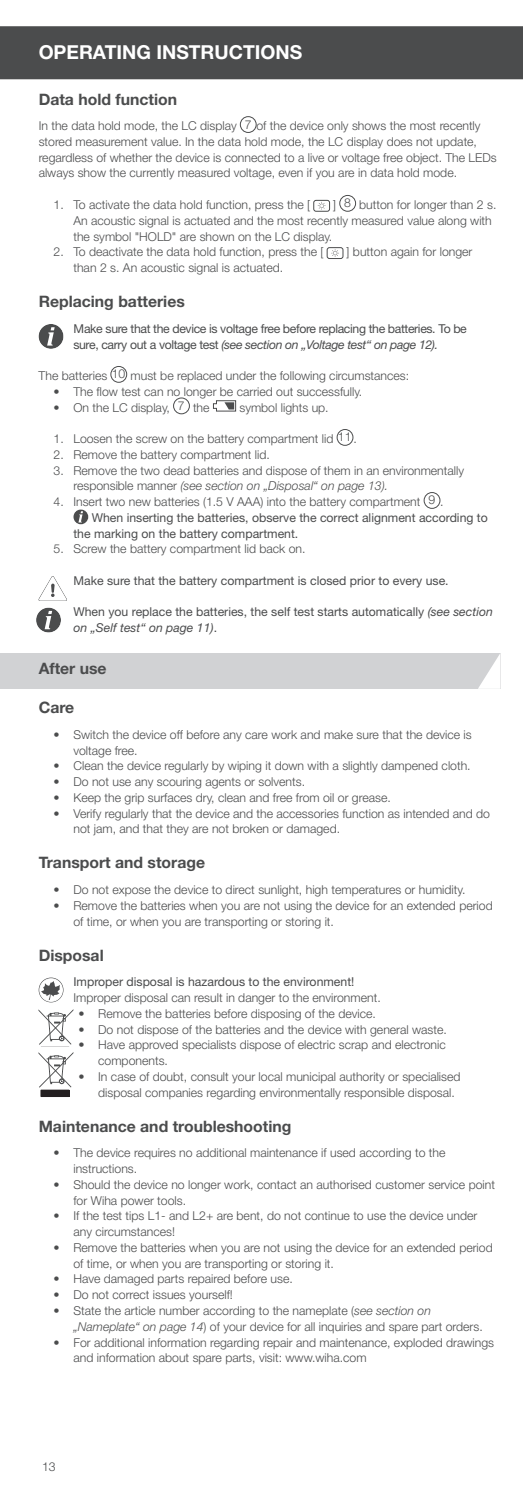
<style>
.page{position:relative;width:523px;height:1492px;background:#fff}
.page>*{position:absolute;margin:0;border:0;box-sizing:border-box;transform-origin:0 0}
.t1{font:700 19.25px "Helvetica Neue LT Pro";color:#fff}
.t2{font:700 15.75px "Helvetica Neue LT Pro";color:#4b4c4d}
.t3{font:300 12.25px/15.8px "Helvetica Neue LT Pro";color:#4b4c4d}
.t4{font:12.25px/15.8px "Helvetica Neue LT Pro";color:#4b4c4d}
.t5{font:12.25px/15.8px "Helvetica Neue LT Pro";letter-spacing:-.03em;color:#4b4c4d}
.t6{font:italic 300 12.25px "Helvetica Neue LT";color:#4b4c4d}
.s1{font-style:italic}
.s2{font-family:"Helvetica Neue LT Pro";font-style:normal}
.s3{font-family:"Helvetica Neue LT";font-style:italic}
</style>
<div class="page">
<div style="left:0;top:26px;width:522px;height:53px;background:#4b4c4d"></div>
<div style="left:0;top:652px;width:500px;height:36px;background:#d1d2d4"></div>
<div style="left:240px;top:116px;width:16px;height:17px;border:1px solid #4b4c4d;border-radius:50%"></div>
<svg style="left:317px;top:202px;width:8px;height:7px"></svg>
<div style="left:313px;top:200px;width:16px;height:11px;border:1px solid #4b4c4d;border-radius:2px"></div>
<div style="left:339px;top:195px;width:16px;height:16px;border:1px solid #4b4c4d;border-radius:50%"></div>
<svg style="left:331px;top:249px;width:8px;height:8px"></svg>
<div style="left:327px;top:247px;width:16px;height:12px;border:1px solid #4b4c4d;border-radius:2px"></div>
<div style="left:111px;top:366px;width:16px;height:16px;border:1px solid #4b4c4d;border-radius:50%"></div>
<div style="left:173px;top:398px;width:16px;height:16px;border:1px solid #4b4c4d;border-radius:50%"></div>
<svg style="left:213px;top:400px;width:23px;height:12px"></svg>
<div style="left:337px;top:429px;width:16px;height:16px;border:1px solid #4b4c4d;border-radius:50%"></div>
<div style="left:423px;top:492px;width:17px;height:16px;border:1px solid #4b4c4d;border-radius:50%"></div>
<svg style="left:73px;top:509px;width:15px;height:15px"></svg>
<svg style="left:477px;top:652px;width:23px;height:36px"></svg>
<svg style="left:39px;top:324px;width:24px;height:25px"></svg>
<svg style="left:38px;top:576px;width:29px;height:25px"></svg>
<svg style="left:36px;top:607px;width:25px;height:25px"></svg>
<svg style="left:39px;top:977px;width:24px;height:25px"></svg>
<svg style="left:39px;top:978px;width:24px;height:23px"></svg>
<svg style="left:40px;top:979px;width:22px;height:21px"></svg>
<svg style="left:38px;top:1009px;width:35px;height:35px"></svg>
<svg style="left:38px;top:1052px;width:35px;height:35px"></svg>
<div style="left:41px;top:1089px;width:28px;height:7px;background:#231f20"></div>
<div style="left:41px;top:1089px;width:28px;height:7px;border:1px solid #231f20"></div>
<h1 class="t1" style="left:39px;top:40px;width:265px">OPERATING INSTRUCTIONS</h1>
<p class="t2" style="left:39px;top:89px;width:140px">Data hold function</p>
<p class="t3" style="left:39px;top:118px;width:459px">In the data hold mode, the LC display 7 of the device only shows the most recently stored measurement value. In the data hold mode, the LC display does not update, regardless of whether the device is connected to a live or voltage free object. The LEDs always show the currently measured voltage, even if you are in data hold mode.</p>
<p class="t3" style="left:54px;top:196px;width:258px">1. To activate the data hold function, press the [</p>
<p class="t3" style="left:73px;top:196px;width:424px;text-indent:259px">] 8 button for longer than 2 s.<br>An acoustic signal is actuated and the most recently measured value along with the symbol "HOLD" are shown on the LC display.</p>
<p class="t3" style="left:54px;top:244px;width:271px">2. To deactivate the data hold function, press the [</p>
<p class="t3" style="left:346px;top:244px;width:127px">] button again for longer</p>
<p class="t3" style="left:73px;top:259px;width:211px">than 2 s. An acoustic signal is actuated.</p>
<p class="t2" style="left:39px;top:291px;width:148px">Replacing batteries</p>
<p class="t5" style="left:73px;top:320px;width:395px">Make sure that the device is voltage free before replacing the batteries. To be sure, carry out a voltage test <span class="s1">(see section on „Voltage test“ on page 12).</span></p>
<p class="t3" style="left:39px;top:367px;width:372px">The batteries 10 must be replaced under the following circumstances:</p>
<p class="t3" style="left:53px;top:383px;width:310px">• The flow test can no longer be carried out successfully.</p>
<p class="t3" style="left:53px;top:399px;width:157px">• On the LC display, 7 the</p>
<p class="t3" style="left:239px;top:399px;width:91px">symbol lights up.</p>
<p class="t3" style="left:54px;top:430px;width:304px">1. Loosen the screw on the battery compartment lid 11 .</p>
<p class="t3" style="left:54px;top:446px;width:218px">2. Remove the battery compartment lid.</p>
<p class="t3" style="left:54px;top:462px;width:412px">3. Remove the two dead batteries and dispose of them in an environmentally</p>
<p class="t6" style="left:73px;top:478px;width:316px"><span class="s2">responsible manner</span> (see section on „Disposal“ on page 13).</p>
<p class="t3" style="left:54px;top:493px;width:391px">4. Insert two new batteries (1.5 V AAA) into the battery compartment 9 .</p>
<p class="t4" style="left:73px;top:509px;width:415px;text-indent:18px">When inserting the batteries, observe the correct alignment according to the marking on the battery compartment.</p>
<p class="t3" style="left:54px;top:541px;width:253px">5. Screw the battery compartment lid back on.</p>
<p class="t4" style="left:73px;top:572px;width:376px">Make sure that the battery compartment is closed prior to every use.</p>
<p class="t4" style="left:73px;top:604px;width:421px">When you replace the batteries, the self test starts automatically <span class="s1">(see section on „Self test“ on page 11)</span>.</p>
<p class="t2" style="left:39px;top:658px;width:69px">After use</p>
<p class="t2" style="left:39px;top:697px;width:37px">Care</p>
<p class="t3" style="left:73px;top:726px;width:399px;text-indent:-20px">• Switch the device off before any care work and make sure that the device is voltage free.</p>
<p class="t3" style="left:54px;top:757px;width:418px">• Clean the device regularly by wiping it down with a slightly dampened cloth.</p>
<p class="t3" style="left:54px;top:773px;width:253px">• Do not use any scouring agents or solvents.</p>
<p class="t3" style="left:54px;top:789px;width:338px">• Keep the grip surfaces dry, clean and free from oil or grease.</p>
<p class="t3" style="left:73px;top:805px;width:418px;text-indent:-20px">• Verify regularly that the device and the accessories function as intended and do not jam, and that they are not broken or damaged.</p>
<p class="t2" style="left:39px;top:852px;width:168px">Transport and storage</p>
<p class="t3" style="left:54px;top:881px;width:413px">• Do not expose the device to direct sunlight, high temperatures or humidity.</p>
<p class="t3" style="left:73px;top:897px;width:420px;text-indent:-20px">• Remove the batteries when you are not using the device for an extended period of time, or when you are transporting or storing it.</p>
<p class="t2" style="left:39px;top:944px;width:67px">Disposal</p>
<p class="t4" style="left:73px;top:973px;width:282px">Improper disposal is hazardous to the environment!</p>
<p class="t3" style="left:73px;top:989px;width:309px">Improper disposal can result in danger to the environment.</p>
<p class="t3" style="left:78px;top:1005px;width:299px">• Remove the batteries before disposing of the device.</p>
<p class="t3" style="left:78px;top:1020px;width:370px">• Do not dispose of the batteries and the device with general waste.</p>
<p class="t3" style="left:98px;top:1036px;width:349px;text-indent:-20px">• Have approved specialists dispose of electric scrap and electronic components.</p>
<p class="t3" style="left:98px;top:1068px;width:363px;text-indent:-20px">• In case of doubt, consult your local municipal authority or specialised disposal companies regarding environmentally responsible disposal.</p>
<p class="t2" style="left:39px;top:1115px;width:254px">Maintenance and troubleshooting</p>
<p class="t3" style="left:73px;top:1144px;width:373px;text-indent:-20px">• The device requires no additional maintenance if used according to the instructions.</p>
<p class="t3" style="left:73px;top:1176px;width:423px;text-indent:-20px">• Should the device no longer work, contact an authorised customer service point for Wiha power tools.</p>
<p class="t3" style="left:73px;top:1207px;width:405px;text-indent:-20px">• If the test tips L1- and L2+ are bent, do not continue to use the device under any circumstances!</p>
<p class="t3" style="left:73px;top:1239px;width:420px;text-indent:-20px">• Remove the batteries when you are not using the device for an extended period of time, or when you are transporting or storing it.</p>
<p class="t3" style="left:54px;top:1270px;width:241px">• Have damaged parts repaired before use.</p>
<p class="t3" style="left:54px;top:1286px;width:181px">• Do not correct issues yourself!</p>
<p class="t3" style="left:73px;top:1302px;width:410px;text-indent:-20px">• State the article number according to the nameplate (<span class="s3">see section on „Nameplate“ on page 14</span>) of your device for all inquiries and spare part orders.</p>
<p class="t3" style="left:73px;top:1333px;width:422px;text-indent:-20px">• For additional information regarding repair and maintenance, exploded drawings and information about spare parts, visit: www.wiha.com</p>
<p class="t3" style="left:42px;top:1457px;width:15px">13</p>
</div>
